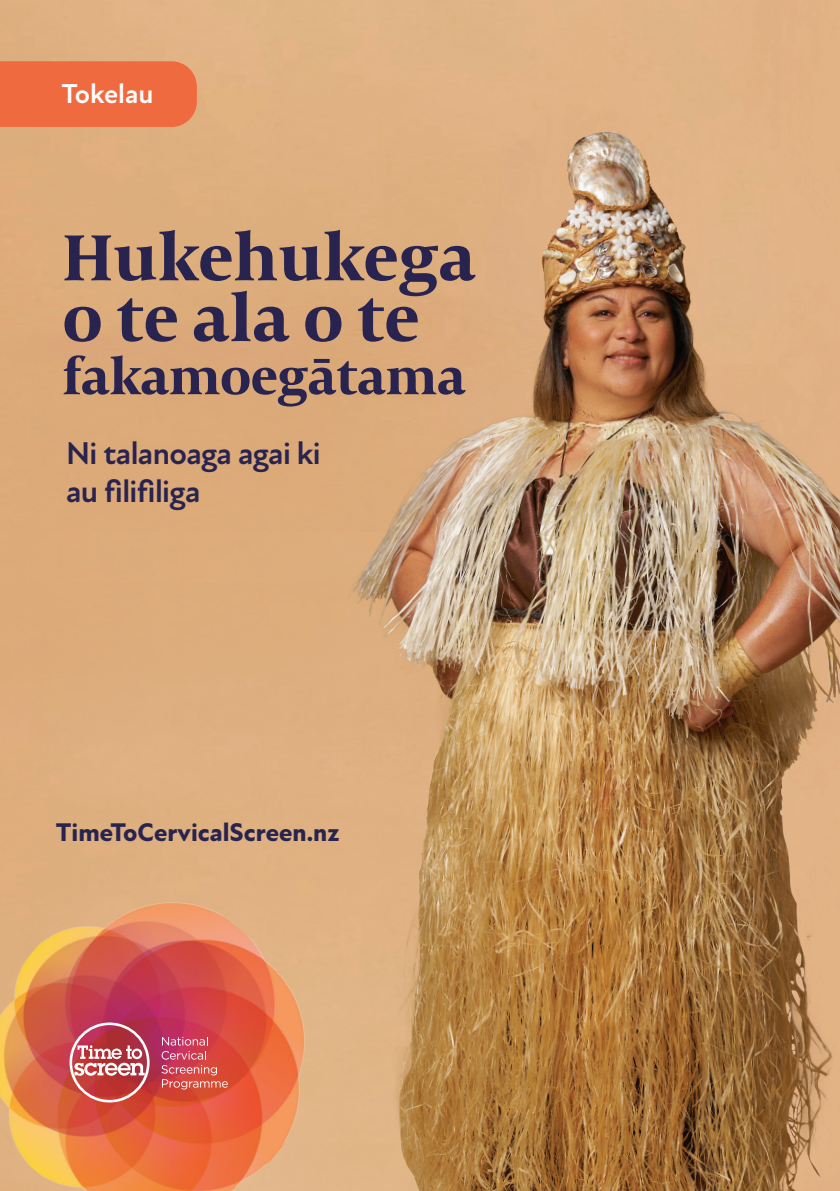
<style>
.page{position:relative;width:840px;height:1191px;background:#fff}
.page>*{position:absolute;margin:0;border:0;box-sizing:border-box;transform-origin:0 0}
.t1{font:700 66.4px/60.8px "Capitolium News 2";color:#28244f}
.t2{font:700 51.2px "Capitolium News 2";letter-spacing:-.01em;color:#28244f}
.t3{font:700 32px/38px "New Atten";letter-spacing:-.02em;color:#28244f}
.t4{font:700 27.8px "New Atten";color:#fff}
.t5{font:800 26px "New Atten";color:#28244f}
</style>
<div class="page">
<div style="left:0;top:61px;width:111px;height:66px;background:#f06a40"></div>
<img style="left:0;top:890px;width:111px;height:301px">
<svg style="left:69px;top:1022px;width:42px;height:80px"></svg>
<img style="left:111px;top:11px;width:728px;height:1180px">
<p class="t4" style="left:61px;top:77px;width:93px">Tokelau</p>
<p class="t1" style="left:62px;top:224px;width:415px">Hukehukega o te ala o te</p>
<p class="t2" style="left:62px;top:340px;width:405px">fakamoegātama</p>
<p class="t3" style="left:66px;top:435px;width:256px">Ni talanoaga agai ki au filifiliga</p>
<p class="t5" style="left:56px;top:816px;width:285px">TimeToCervicalScreen.nz</p>
</div>
